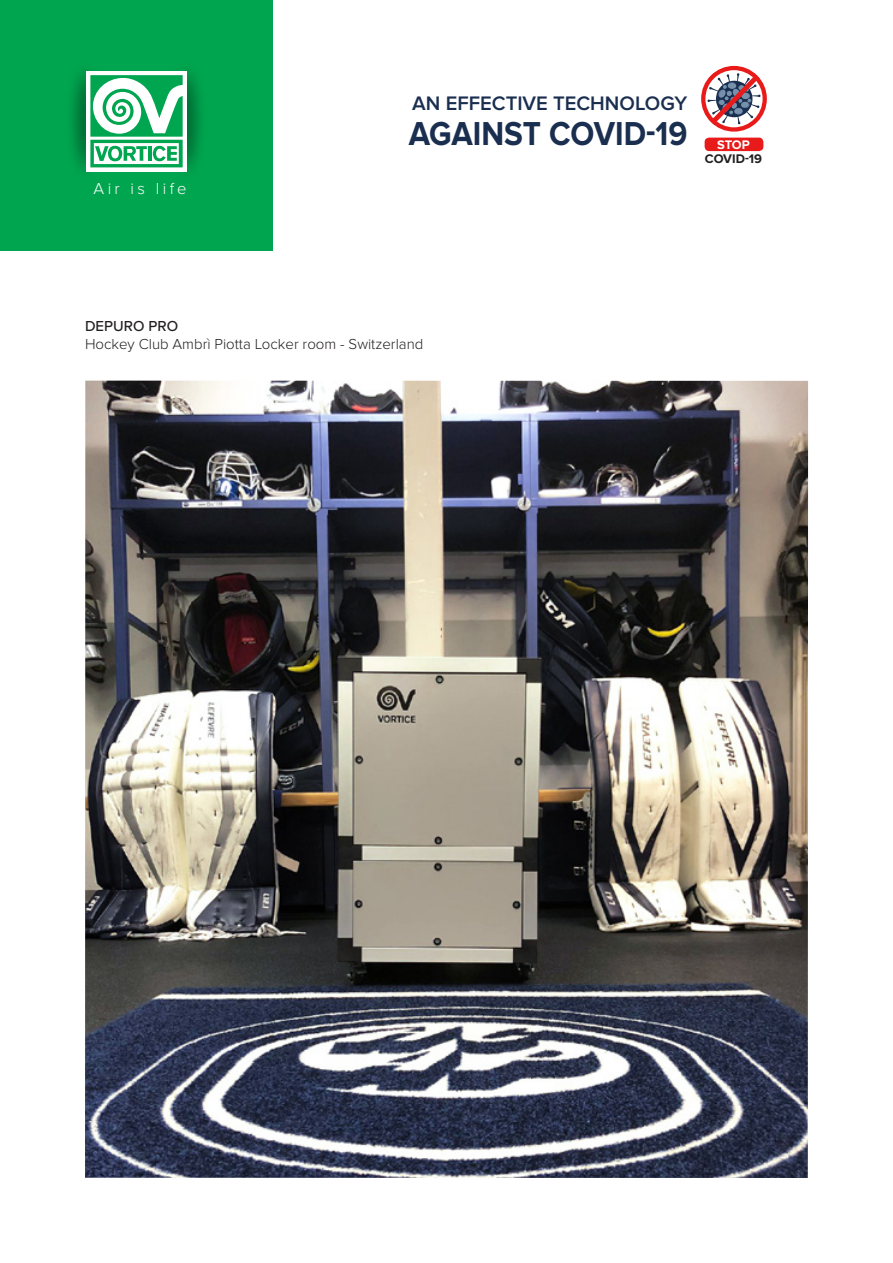
<style>
.page{position:relative;width:893px;height:1263px;background:#fff}
.page>*{position:absolute;margin:0;border:0;box-sizing:border-box;transform-origin:0 0}
.t1{font:700 34.35px "Proxima Nova";color:#1a2e4f;scale:.91 1}
.t2{font:600 20.25px "Proxima Nova";color:#1a2e4f}
.t3{font:300 16.5px "Proxima Nova";letter-spacing:.2em;color:#fff}
.t4{font:300 15px "Proxima Nova";color:#231f20}
.t5{font:500 15px "Proxima Nova";color:#231f20}
.t6{font:700 12.9px "Proxima Nova";color:#231f20}
.t7{font:700 12.9px "Proxima Nova";color:#fff}
</style>
<div class="page">
<div style="left:0;top:0;width:272px;height:250px;background:#00a54f"></div>
<div style="left:86px;top:71px;width:101px;height:101px;background:#fff"></div>
<svg style="left:90px;top:75px;width:93px;height:92px"></svg>
<img style="left:85px;top:381px;width:723px;height:797px">
<svg style="left:701px;top:66px;width:66px;height:66px"></svg>
<div style="left:705px;top:138px;width:58px;height:13px;background:#e81a1a;border-radius:4px"></div>
<p class="t3" style="left:94px;top:179px;width:94px">Air is life</p>
<p class="t2" style="left:412px;top:92px;width:277px">AN EFFECTIVE TECHNOLOGY</p>
<p class="t1" style="left:409px;top:113px;width:308px">AGAINST COVID-19</p>
<p class="t7" style="left:717px;top:137px;width:34px">STOP</p>
<p class="t6" style="left:705px;top:151px;width:59px">COVID-19</p>
<p class="t5" style="left:85px;top:317px;width:95px">DEPURO PRO</p>
<p class="t4" style="left:85px;top:335px;width:340px">Hockey Club Ambrì Piotta Locker room - Switzerland</p>
</div>
